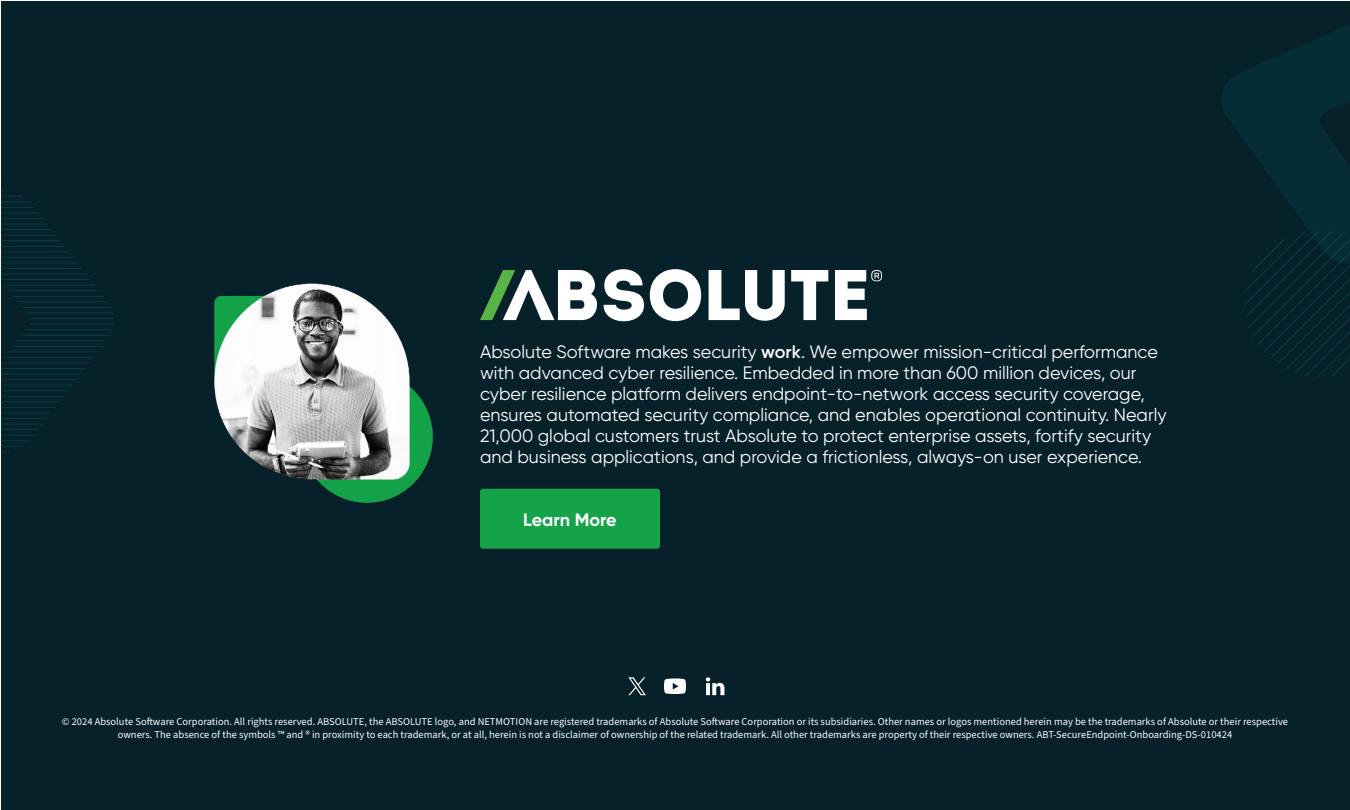
<style>
.page{position:relative;width:1350px;height:810px;background:#fff}
.page>*{position:absolute;margin:0;border:0;box-sizing:border-box;transform-origin:0 0}
.t1{font:18px/21px "Gilroy";color:#fff}
.t2{font:700 18px "Gilroy";color:#fbfdfc}
.t3{font:10.5px/12.8px "Source Sans 3";color:#fbfdfc;text-align:center}
.s1{font-weight:600}
</style>
<div class="page">
<div style="left:1px;top:1px;width:1349px;height:809px;background:#07212b"></div>
<img style="left:214px;top:283px;width:219px;height:220px">
<svg style="left:0;top:190px;width:114px;height:263px"></svg>
<svg style="left:1246px;top:310px;width:104px;height:67px"></svg>
<svg style="left:1222px;top:24px;width:128px;height:286px"></svg>
<svg style="left:628px;top:677px;width:18px;height:18px"></svg>
<svg style="left:664px;top:678px;width:22px;height:16px"></svg>
<svg style="left:706px;top:677px;width:18px;height:18px"></svg>
<svg style="left:603px;top:269px;width:41px;height:52px"></svg>
<svg style="left:650px;top:269px;width:51px;height:52px"></svg>
<svg style="left:709px;top:270px;width:76px;height:51px"></svg>
<svg style="left:791px;top:270px;width:37px;height:50px"></svg>
<svg style="left:480px;top:270px;width:117px;height:50px"></svg>
<svg style="left:835px;top:270px;width:47px;height:50px"></svg>
<div style="left:480px;top:489px;width:180px;height:60px;background:#15a34a;border-radius:3px"></div>
<p class="t1" style="left:480px;top:341px;width:688px">Absolute Software makes security <span class="s1">work</span>. We empower mission-critical performance with advanced cyber resilience. Embedded in more than 600 million devices, our cyber resilience platform delivers endpoint-to-network access security coverage, ensures automated security compliance, and enables operational continuity. Nearly 21,000 global customers trust Absolute to protect enterprise assets, fortify security and business applications, and provide a frictionless, always-on user experience.</p>
<h1 class="t2" style="left:523px;top:508px;width:95px">Learn More</h1>
<p class="t3" style="left:62px;top:715px;width:1228px">© 2024 Absolute Software Corporation. All rights reserved. ABSOLUTE, the ABSOLUTE logo, and NETMOTION are registered trademarks of Absolute Software Corporation or its subsidiaries. Other names or logos mentioned herein may be the trademarks of Absolute or their respective owners. The absence of the symbols ™ and ® in proximity to each trademark, or at all, herein is not a disclaimer of ownership of the related trademark. All other trademarks are property of their respective owners. ABT-SecureEndpoint-Onboarding-DS-010424</p>
</div>
